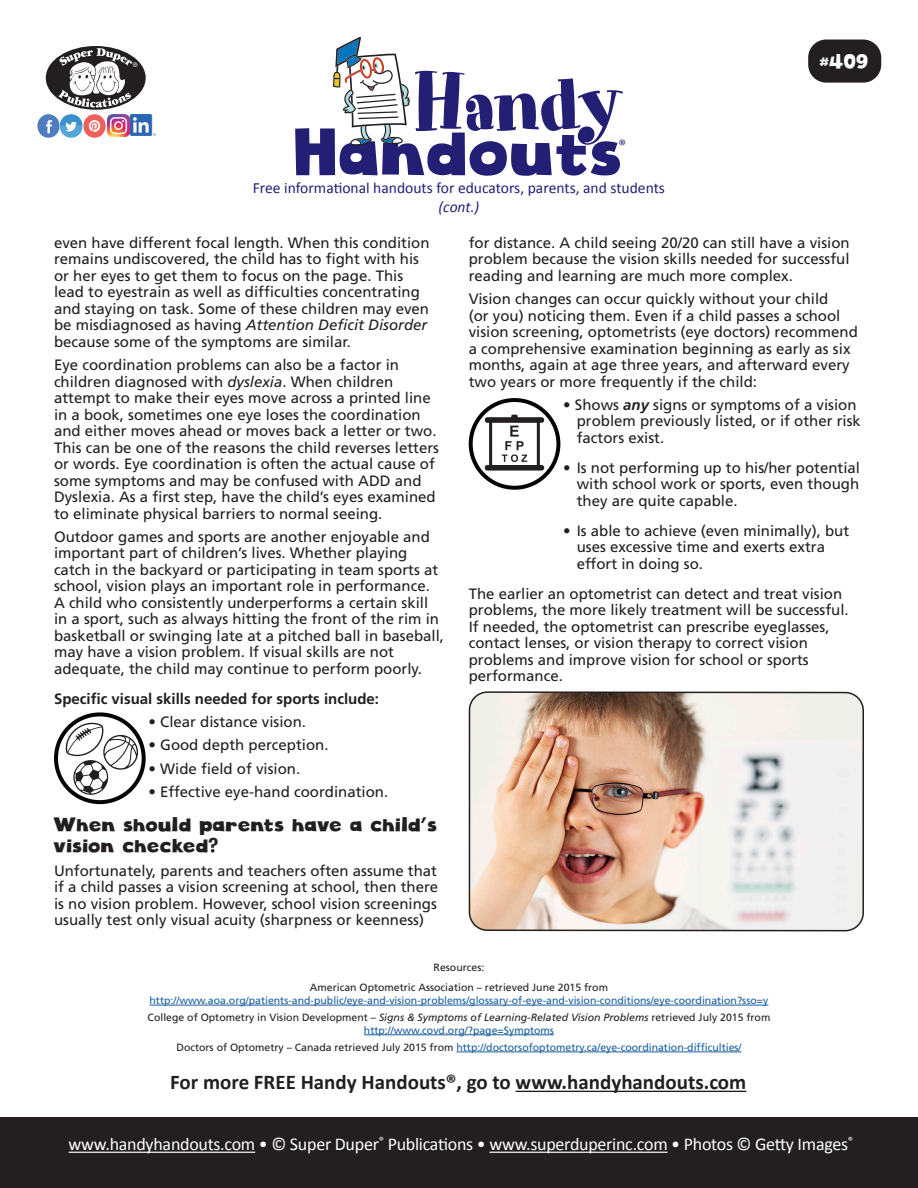
<style>
.page{position:relative;width:918px;height:1188px;background:#fff}
.page>*{position:absolute;margin:0;border:0;box-sizing:border-box;transform-origin:0 0}
.t1{font:79.2px "Art Department JNL";letter-spacing:-.03em;color:#231f75}
.t2{font:64.8px "Cloudy Witha Chanceof Love";color:#231f75}
.HH_TEXT{font:700 21px "Calibri";color:#231f20}
.HH_Text{font:19.5px/21px "Cloudy Witha Chanceof Love";color:#231f20}
.t3{font:19.5px "Cloudy Witha Chanceof Love";color:#fff}
.t4{font:18px "Calibri";letter-spacing:-.015em;color:#fff}
.t5{font:15.6px "Calibri";color:#231f75}
.t6{font:italic 15.6px "Calibri";color:#231f75}
.t7{font:15.15px "Calibri";color:#231f75}
.HH_Text-2{font:15px/16.5px "Frutiger";color:#231f20}
.HH_Text-3{font:700 15px "Frutiger";color:#231f20}
.HH_Text-4{font:10.5px/12.6px "Frutiger";color:#231f20;text-align:center}
.HH_Text-5{font:10.5px "Frutiger";color:#175d9e}
.HH_Title{font:10.5px "Frutiger";color:#231f20}
.HH_Text-6{font:10.35px "Frutiger";color:#175d9e}
.s1{font-style:italic}
.s2{font-weight:700;font-style:italic}
.s3{color:#175d9e}
.s4{color:#231f20}
</style>
<div class="page">
<img style="left:469px;top:694px;width:394px;height:237px">
<div style="left:469px;top:691px;width:395px;height:240px;border:2px solid #231f20;border-radius:18px"></div>
<div style="left:808px;top:40px;width:73px;height:43px;background:#231f20;border-radius:18px"></div>
<hr style="left:516px;top:1091px;width:230px;height:1px;background:#231f20">
<div style="left:0;top:1118px;width:918px;height:70px;background:#231f20"></div>
<div style="left:46px;top:46px;width:100px;height:64px;background:#231f20;border-radius:50%"></div>
<svg style="left:58px;top:48px;width:80px;height:60px"></svg>
<img style="left:37px;top:115px;width:92px;height:22px">
<img style="left:131px;top:115px;width:24px;height:21px">
<svg style="left:333px;top:37px;width:77px;height:109px"></svg>
<hr style="left:69px;top:1152px;width:186px;height:1px;background:#fff">
<hr style="left:489px;top:1152px;width:179px;height:1px;background:#fff">
<hr style="left:150px;top:1005px;width:618px;height:1px;background:#175d9e">
<hr style="left:364px;top:1035px;width:190px;height:1px;background:#175d9e">
<hr style="left:456px;top:1052px;width:286px;height:1px;background:#175d9e">
<div style="left:54px;top:712px;width:92px;height:92px;border:4px solid #040503;border-radius:50%"></div>
<svg style="left:65px;top:722px;width:73px;height:73px"></svg>
<svg style="left:485px;top:415px;width:59px;height:56px"></svg>
<div style="left:469px;top:398px;width:91px;height:92px;border:4px solid #040503;border-radius:50%"></div>
<p class="t1" style="left:412px;top:56px;width:213px">Handy</p>
<p class="t5" style="left:253px;top:177px;width:414px">Free informational handouts for educators, parents, and students</p>
<p class="t6" style="left:439px;top:196px;width:42px">(cont.)</p>
<p class="t2" style="left:296px;top:112px;width:331px">Handouts</p>
<p class="t7" style="left:618px;top:135px;width:9px">®</p>
<p class="t3" style="left:820px;top:49px;width:50px">#409</p>
<p class="HH_Text-2" style="left:54px;top:234px;width:377px">even have different focal length. When this condition remains undiscovered, the child has to fight with his or her eyes to get them to focus on the page. This lead to eyestrain as well as difficulties concentrating and staying on task. Some of these children may even be misdiagnosed as having <span class="s1">Attention Deficit Disorder </span>because some of the symptoms are similar.</p>
<p class="HH_Text-2" style="left:54px;top:357px;width:387px">Eye coordination problems can also be a factor in children diagnosed with <span class="s1">dyslexia</span>. When children attempt to make their eyes move across a printed line in a book, sometimes one eye loses the coordination and either moves ahead or moves back a letter or two.<br>This can be one of the reasons the child reverses letters or words. Eye coordination is often the actual cause of some symptoms and may be confused with ADD and Dyslexia. As a first step, have the child’s eyes examined to eliminate physical barriers to normal seeing.</p>
<p class="HH_Text-2" style="left:54px;top:528px;width:392px">Outdoor games and sports are another enjoyable and important part of children’s lives. Whether playing catch in the backyard or participating in team sports at school, vision plays an important role in performance.<br>A child who consistently underperforms a certain skill in a sport, such as always hitting the front of the rim in basketball or swinging late at a pitched ball in baseball, may have a vision problem. If visual skills are not adequate, the child may continue to perform poorly.</p>
<p class="HH_Text-3" style="left:54px;top:690px;width:327px">Specific visual skills needed for sports include:</p>
<p class="HH_Text-2" style="left:148px;top:714px;width:159px">• Clear distance vision.</p>
<p class="HH_Text-2" style="left:148px;top:737px;width:182px">• Good depth perception.</p>
<p class="HH_Text-2" style="left:148px;top:760px;width:153px">• Wide field of vision.</p>
<p class="HH_Text-2" style="left:148px;top:783px;width:241px">• Effective eye-hand coordination.</p>
<p class="HH_Text" style="left:54px;top:815px;width:385px">When should parents have a child’s vision checked?</p>
<p class="HH_Text-2" style="left:54px;top:862px;width:386px;text-align:justify">Unfortunately, parents and teachers often assume that if a child passes a vision screening at school, then there is no vision problem. However, school vision screenings usually test only visual acuity (sharpness or keenness)</p>
<p class="HH_Text-2" style="left:469px;top:234px;width:382px;text-align:justify">for distance. A child seeing 20/20 can still have a vision problem because the vision skills needed for successful reading and learning are much more complex.</p>
<p class="HH_Text-2" style="left:469px;top:291px;width:391px">Vision changes can occur quickly without your child<br>(or you) noticing them. Even if a child passes a school vision screening, optometrists (eye doctors) recommend a comprehensive examination beginning as early as six months, again at age three years, and afterward every two years or more frequently if the child:</p>
<p class="HH_Text-2" style="left:577px;top:396px;width:286px;text-indent:-14px">• Shows <span class="s2">any</span> signs or symptoms of a vision problem previously listed, or if other risk factors exist.</p>
<p class="HH_Text-2" style="left:577px;top:459px;width:285px;text-align:justify;text-indent:-14px">• Is not performing up to his/her potential with school work or sports, even though they are quite capable.</p>
<p class="HH_Text-2" style="left:577px;top:522px;width:274px;text-indent:-14px">• Is able to achieve (even minimally), but uses excessive time and exerts extra effort in doing so.</p>
<p class="HH_Text-2" style="left:469px;top:585px;width:382px">The earlier an optometrist can detect and treat vision problems, the more likely treatment will be successful.<br>If needed, the optometrist can prescribe eyeglasses, contact lenses, or vision therapy to correct vision problems and improve vision for school or sports performance.</p>
<p class="HH_Title" style="left:434px;top:962px;width:52px">Resources:</p>
<p class="HH_Text-4" style="left:310px;top:981px;width:300px">American Optometric Association – retrieved June 2015 from</p>
<p class="HH_Text-6" style="left:150px;top:994px;width:620px">http://www.aoa.org/patients-and-public/eye-and-vision-problems/glossary-of-eye-and-vision-conditions/eye-coordination?sso=y</p>
<p class="HH_Text-4" style="left:148px;top:1011px;width:624px">College of Optometry in Vision Development – <span class="s1">Signs &amp; Symptoms of Learning-Related Vision Problems</span> retrieved July 2015 from <span class="s3">http://www.covd.org/?page=Symptoms</span></p>
<p class="HH_Text-5" style="left:176px;top:1041px;width:567px"><span class="s4">Doctors of Optometry – Canada retrieved July 2015 from</span> http://doctorsofoptometry.ca/eye-coordination-difficulties/</p>
<p class="HH_TEXT" style="left:170px;top:1067px;width:578px">For more FREE Handy Handouts®, go to www.handyhandouts.com</p>
<p class="t4" style="left:69px;top:1132px;width:786px">www.handyhandouts.com • © Super Duper<sup>®</sup> Publications • www.superduperinc.com • Photos © Getty Images<sup>®</sup></p>
</div>
